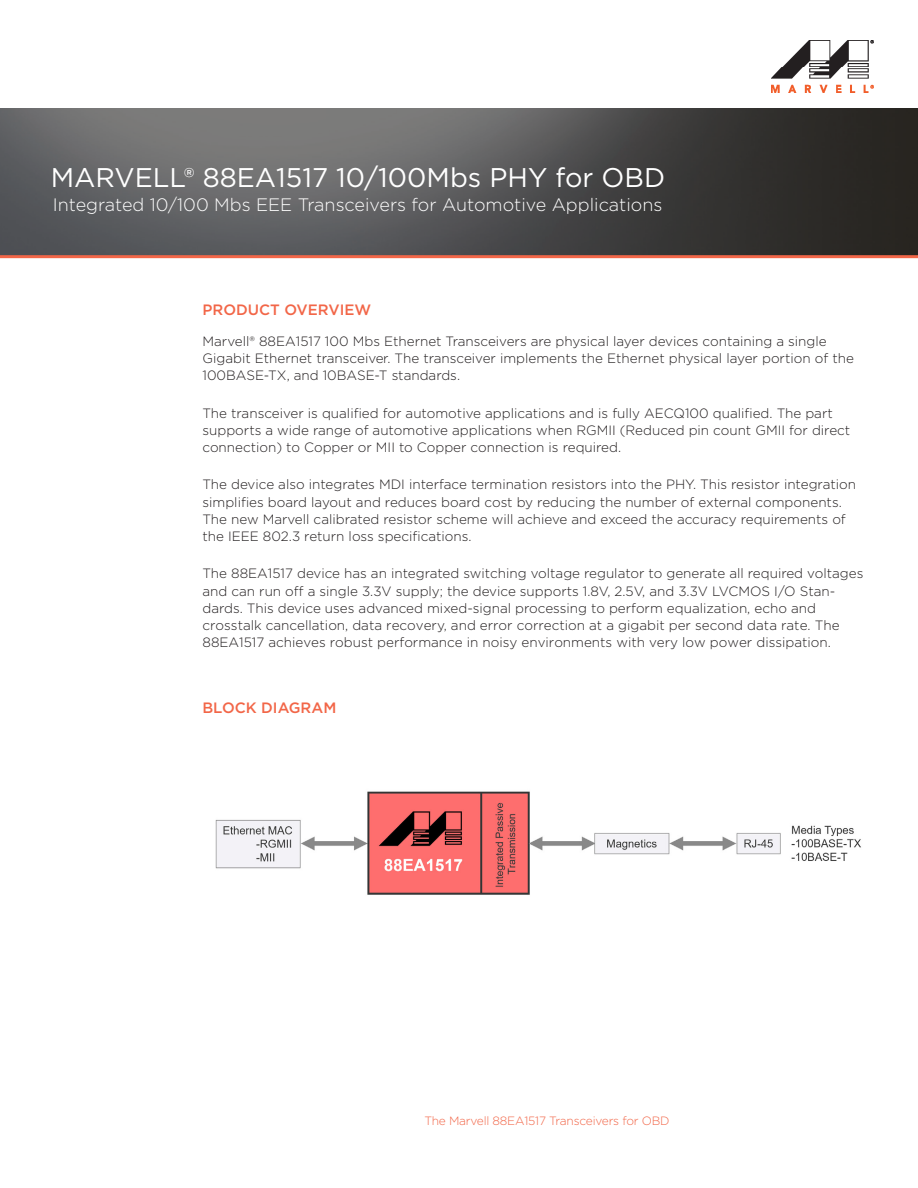
<style>
.page{position:relative;width:918px;height:1188px;background:#fff}
.page>*{position:absolute;margin:0;border:0;box-sizing:border-box;transform-origin:0 0}
.Main_Title{font:27px "Gotham";color:#fff}
.Subtitle{font:300 18px "Gotham";color:#fff}
.Body_Headings{font:500 15px "Gotham";color:#f26648}
.Body_Headings-2{font:300 13.5px/17.2px "Gotham";color:#231f20}
.Block_Diagram_Title{font:300 12px "Gotham";letter-spacing:-.02em;color:#f26648}
</style>
<div class="page">
<img style="left:0;top:108px;width:918px;height:147px">
<hr style="left:0;top:255px;width:918px;height:3px;background:#f26648">
<img style="left:771px;top:41px;width:103px;height:51px">
<img style="left:215px;top:791px;width:646px;height:104px">
<p class="Main_Title" style="left:51px;top:160px;width:616px">MARVELL® 88EA1517 10/100Mbs PHY for OBD</p>
<p class="Subtitle" style="left:53px;top:193px;width:611px">Integrated 10/100 Mbs EEE Transceivers for Automotive Applications</p>
<p class="Body_Headings" style="left:202px;top:300px;width:170px">PRODUCT OVERVIEW</p>
<p class="Body_Headings-2" style="left:202px;top:332px;width:653px">Marvell® 88EA1517 100 Mbs Ethernet Transceivers are physical layer devices containing a single<br>Gigabit Ethernet transceiver. The transceiver implements the Ethernet physical layer portion of the<br>100BASE-TX, and 10BASE-T standards.</p>
<p class="Body_Headings-2" style="left:202px;top:404px;width:649px">The transceiver is qualified for automotive applications and is fully AECQ100 qualified. The part supports a wide range of automotive applications when RGMII (Reduced pin count GMII for direct connection) to Copper or MII to Copper connection is required.</p>
<p class="Body_Headings-2" style="left:202px;top:476px;width:655px">The device also integrates MDI interface termination resistors into the PHY. This resistor integration simplifies board layout and reduces board cost by reducing the number of external components.<br>The new Marvell calibrated resistor scheme will achieve and exceed the accuracy requirements of the IEEE 802.3 return loss specifications.</p>
<p class="Body_Headings-2" style="left:202px;top:565px;width:662px">The 88EA1517 device has an integrated switching voltage regulator to generate all required voltages and can run off a single 3.3V supply; the device supports 1.8V, 2.5V, and 3.3V LVCMOS I/O Stan&shy;dards. This device uses advanced mixed-signal processing to perform equalization, echo and crosstalk cancellation, data recovery, and error correction at a gigabit per second data rate. The 88EA1517 achieves robust performance in noisy environments with very low power dissipation.</p>
<p class="Body_Headings" style="left:202px;top:698px;width:135px">BLOCK DIAGRAM</p>
<p class="Block_Diagram_Title" style="left:424px;top:1113px;width:247px">The Marvell 88EA1517 Transceivers for OBD</p>
</div>
